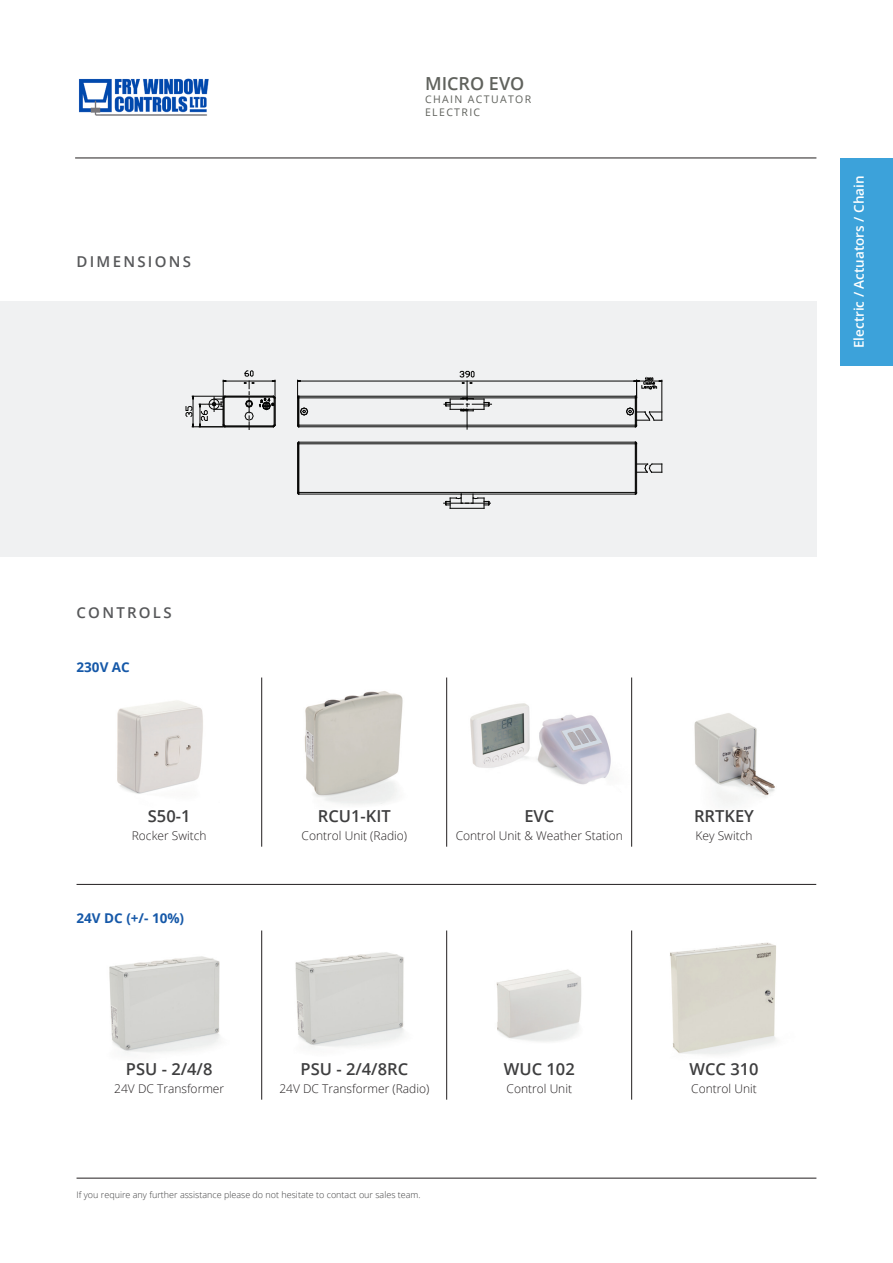
<style>
.page{position:relative;width:893px;height:1263px;background:#fff}
.page>*{position:absolute;margin:0;border:0;box-sizing:border-box;transform-origin:0 0}
.t1{font:600 18px "Open Sans";color:#60625d}
.t2{font:600 16.5px "Open Sans";color:#3e3e3f}
.t3{font:600 15px "Open Sans";letter-spacing:.15em;color:#57585a}
.t4{font:600 13.5px "Open Sans";color:#fff}
.t5{font:700 13.5px "Open Sans";color:#1558a8}
.t6{font:300 12px "Open Sans";color:#231f20}
.t7{font:10.5px "Open Sans";letter-spacing:.13em;color:#60625d}
.t8{font:300 9px "Open Sans";color:#3e3e3f}
</style>
<div class="page">
<div style="left:0;top:302px;width:816px;height:255px;background:#f0f1f2"></div>
<hr style="left:75px;top:158px;width:741px;height:1px;background:#231f20">
<hr style="left:77px;top:1178px;width:739px;height:1px;background:#231f20">
<div style="left:840px;top:158px;width:53px;height:208px;background:#3ca2da"></div>
<svg style="left:185px;top:370px;width:478px;height:139px"></svg>
<hr style="left:298px;top:381px;width:339px;height:1px;background:#050504">
<hr style="left:223px;top:381px;width:52px;height:1px;background:#050504">
<hr style="left:299px;top:426px;width:336px;height:1px;background:#050504">
<hr style="left:299px;top:425px;width:336px;height:1px;background:#050504">
<hr style="left:299px;top:398px;width:336px;height:1px;background:#050504">
<hr style="left:299px;top:396px;width:336px;height:1px;background:#050504">
<hr style="left:225px;top:426px;width:48px;height:1px;background:#050504">
<hr style="left:225px;top:397px;width:48px;height:1px;background:#050504">
<hr style="left:225px;top:396px;width:48px;height:1px;background:#050504">
<hr style="left:297px;top:443px;width:1px;height:50px;background:#050504">
<hr style="left:298px;top:442px;width:1px;height:52px;background:#050504">
<hr style="left:299px;top:442px;width:1px;height:52px;background:#050504">
<hr style="left:450px;top:508px;width:34px;height:1px;background:#050504">
<hr style="left:299px;top:494px;width:336px;height:1px;background:#050504">
<hr style="left:299px;top:492px;width:336px;height:1px;background:#050504">
<hr style="left:299px;top:443px;width:336px;height:1px;background:#050504">
<hr style="left:299px;top:442px;width:336px;height:1px;background:#050504">
<hr style="left:635px;top:442px;width:1px;height:52px;background:#050504">
<hr style="left:636px;top:443px;width:1px;height:50px;background:#050504">
<svg style="left:637px;top:464px;width:26px;height:9px"></svg>
<svg style="left:294px;top:380px;width:14px;height:47px"></svg>
<svg style="left:626px;top:377px;width:37px;height:50px"></svg>
<svg style="left:444px;top:371px;width:47px;height:58px"></svg>
<svg style="left:186px;top:380px;width:40px;height:50px"></svg>
<svg style="left:444px;top:494px;width:46px;height:14px"></svg>
<svg style="left:244px;top:371px;width:34px;height:58px"></svg>
<img style="left:117px;top:677px;width:658px;height:133px">
<hr style="left:261px;top:677px;width:1px;height:170px;background:#231f20">
<hr style="left:446px;top:677px;width:1px;height:170px;background:#231f20">
<hr style="left:631px;top:677px;width:1px;height:170px;background:#231f20">
<hr style="left:77px;top:884px;width:739px;height:1px;background:#231f20">
<img style="left:109px;top:930px;width:667px;height:133px">
<hr style="left:261px;top:930px;width:1px;height:170px;background:#231f20">
<hr style="left:446px;top:930px;width:1px;height:170px;background:#231f20">
<hr style="left:631px;top:930px;width:1px;height:170px;background:#231f20">
<img style="left:79px;top:78px;width:130px;height:38px">
<p class="t3" style="left:77px;top:251px;width:116px">DIMENSIONS</p>
<p class="t1" style="left:425px;top:71px;width:101px">MICRO EVO</p>
<p class="t7" style="left:425px;top:92px;width:108px">CHAIN ACTUATOR</p>
<p class="t7" style="left:425px;top:105px;width:57px">ELECTRIC</p>
<p class="t4" style="left:850px;top:348px;width:174px;rotate:-90deg">Electric / Actuators / Chain</p>
<p class="t3" style="left:77px;top:603px;width:97px">CONTROLS</p>
<p class="t5" style="left:77px;top:658px;width:55px">230V AC</p>
<p class="t2" style="left:148px;top:805px;width:44px">S50-1</p>
<p class="t6" style="left:132px;top:827px;width:76px">Rocker Switch</p>
<p class="t5" style="left:77px;top:909px;width:109px">24V DC (+/- 10%)</p>
<p class="t2" style="left:318px;top:805px;width:74px">RCU1-KIT</p>
<p class="t6" style="left:302px;top:827px;width:107px">Control Unit (Radio)</p>
<p class="t2" style="left:524px;top:805px;width:31px">EVC</p>
<p class="t6" style="left:456px;top:827px;width:169px">Control Unit &amp; Weather Station</p>
<p class="t2" style="left:126px;top:1058px;width:88px">PSU - 2/4/8</p>
<p class="t6" style="left:114px;top:1080px;width:111px">24V DC Transformer</p>
<p class="t2" style="left:301px;top:1058px;width:109px">PSU - 2/4/8RC</p>
<p class="t6" style="left:279px;top:1080px;width:151px">24V DC Transformer (Radio)</p>
<p class="t8" style="left:77px;top:1189px;width:346px">If you require any further assistance please do not hesitate to contact our sales team.</p>
<p class="t2" style="left:504px;top:1058px;width:72px">WUC 102</p>
<p class="t6" style="left:507px;top:1080px;width:67px">Control Unit</p>
<p class="t2" style="left:694px;top:805px;width:61px">RRTKEY</p>
<p class="t6" style="left:696px;top:827px;width:58px">Key Switch</p>
<p class="t2" style="left:689px;top:1058px;width:71px">WCC 310</p>
<p class="t6" style="left:691px;top:1080px;width:67px">Control Unit</p>
</div>
